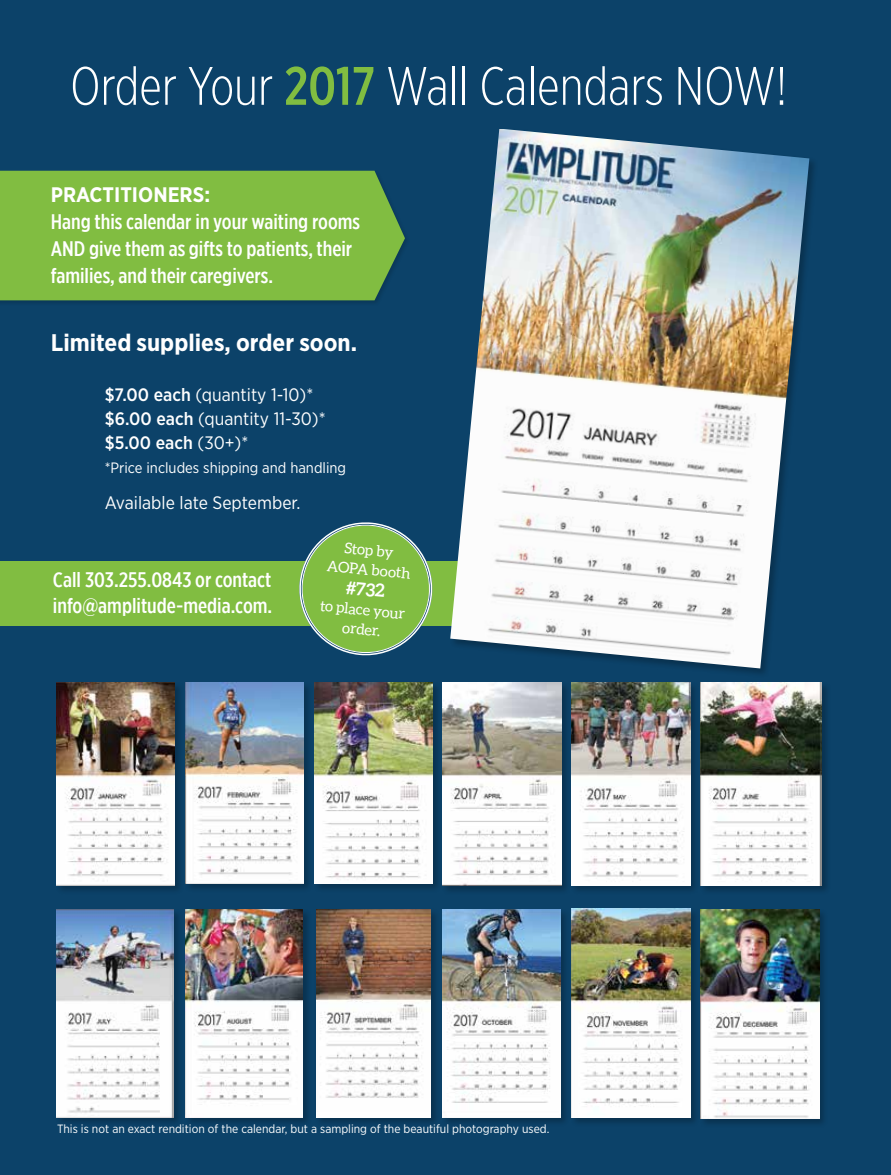
<style>
.page{position:relative;width:891px;height:1175px;background:#fff}
.page>*{position:absolute;margin:0;border:0;box-sizing:border-box;transform-origin:0 0}
.t1{font:300 54px "Gotham X Narrow";color:#fff}
.t2{font:700 24px "Gotham Narrow";color:#fff}
.t3{font:500 21px/27px "Gotham X Narrow";color:#fff}
.t4{font:700 21px "Gotham Narrow";color:#fff}
.t5{font:18px/24px "Gotham Narrow";color:#fff}
.t6{font:700 18px "Aleo";color:#fff}
.t7{font:15px "Gotham Narrow";color:#fff}
.t8{font:15px/19.4px "Aleo";color:#fff;text-align:center}
.t9{font:12px "Gotham Narrow";color:#fff}
.s1{font-weight:500;color:#81bd41}
.s2{font-weight:500}
</style>
<div class="page">
<div style="left:0;top:0;width:891px;height:1174px;background:#0c4269"></div>
<div style="left:55px;top:681px;width:129px;height:213px;background:#000;opacity:.25"></div>
<img style="left:57px;top:683px;width:118px;height:202px">
<div style="left:184px;top:681px;width:130px;height:212px;background:#000;opacity:.25"></div>
<img style="left:185px;top:683px;width:119px;height:200px">
<div style="left:313px;top:681px;width:129px;height:212px;background:#000;opacity:.25"></div>
<img style="left:314px;top:683px;width:118px;height:200px">
<div style="left:441px;top:681px;width:130px;height:214px;background:#000;opacity:.25"></div>
<img style="left:443px;top:683px;width:118px;height:202px">
<div style="left:570px;top:681px;width:130px;height:214px;background:#000;opacity:.25"></div>
<img style="left:572px;top:683px;width:118px;height:202px">
<div style="left:699px;top:681px;width:132px;height:214px;background:#000;opacity:.25"></div>
<img style="left:701px;top:683px;width:120px;height:202px">
<div style="left:55px;top:908px;width:128px;height:218px;background:#000;opacity:.25"></div>
<img style="left:57px;top:909px;width:116px;height:208px">
<div style="left:184px;top:908px;width:128px;height:219px;background:#0a3a5d"></div>
<img style="left:185px;top:909px;width:118px;height:208px">
<div style="left:315px;top:908px;width:125px;height:219px;background:#000;opacity:.25"></div>
<div style="left:316px;top:909px;width:114px;height:208px;background:#fff"></div>
<img style="left:316px;top:909px;width:114px;height:189px">
<div style="left:441px;top:908px;width:129px;height:219px;background:#000;opacity:.25"></div>
<img style="left:443px;top:909px;width:117px;height:208px">
<div style="left:570px;top:907px;width:130px;height:220px;background:#000;opacity:.25"></div>
<img style="left:572px;top:908px;width:119px;height:209px">
<div style="left:699px;top:908px;width:130px;height:220px;background:#000;opacity:.25"></div>
<img style="left:701px;top:909px;width:118px;height:209px">
<div style="left:0;top:561px;width:511px;height:64px;background:#81bd41"></div>
<div style="left:0;top:169px;width:411px;height:137px;background:#000;opacity:.15"></div>
<div style="left:0;top:171px;width:405px;height:129px;background:#81bd41"></div>
<div style="left:449px;top:127px;width:370px;height:551px;background:#0c4269"></div>
<img style="left:450px;top:129px;width:359px;height:539px">
<svg style="left:294px;top:522px;width:143px;height:134px"></svg>
<h1 class="t1" style="left:70px;top:54px;width:719px">Order Your <span class="s1">2017</span> Wall Calendars NOW!</h1>
<p class="t4" style="left:51px;top:181px;width:161px">PRACTITIONERS:</p>
<p class="t3" style="left:51px;top:207px;width:311px">Hang this calendar in your waiting rooms<br>AND give them as gifts to patients, their families, and their caregivers.</p>
<p class="t2" style="left:51px;top:327px;width:308px">Limited supplies, order soon.</p>
<p class="t5" style="left:105px;top:382px;width:223px"><span class="s2">$7.00 each</span> (quantity 1-10)* <span class="s2">$6.00 each</span> (quantity 11-30)* <span class="s2">$5.00 each</span> (30+)*</p>
<p class="t7" style="left:105px;top:458px;width:243px">*Price includes shipping and handling</p>
<p class="t5" style="left:105px;top:490px;width:197px">Available late September.</p>
<p class="t8" style="left:330px;top:536px;width:86px;rotate:6deg">Stop by<br>AOPA booth</p>
<p class="t6" style="left:347px;top:577px;width:40px;rotate:5deg">#732</p>
<p class="t8" style="left:321px;top:595px;width:87px;rotate:6deg">to place your order.</p>
<p class="t3" style="left:53px;top:567px;width:221px;line-height:25.2px">Call 303.255.0843 or contact info@amplitude-media.com.</p>
<p class="t9" style="left:57px;top:1121px;width:494px">This is not an exact rendition of the calendar, but a sampling of the beautiful photography used.</p>
</div>
